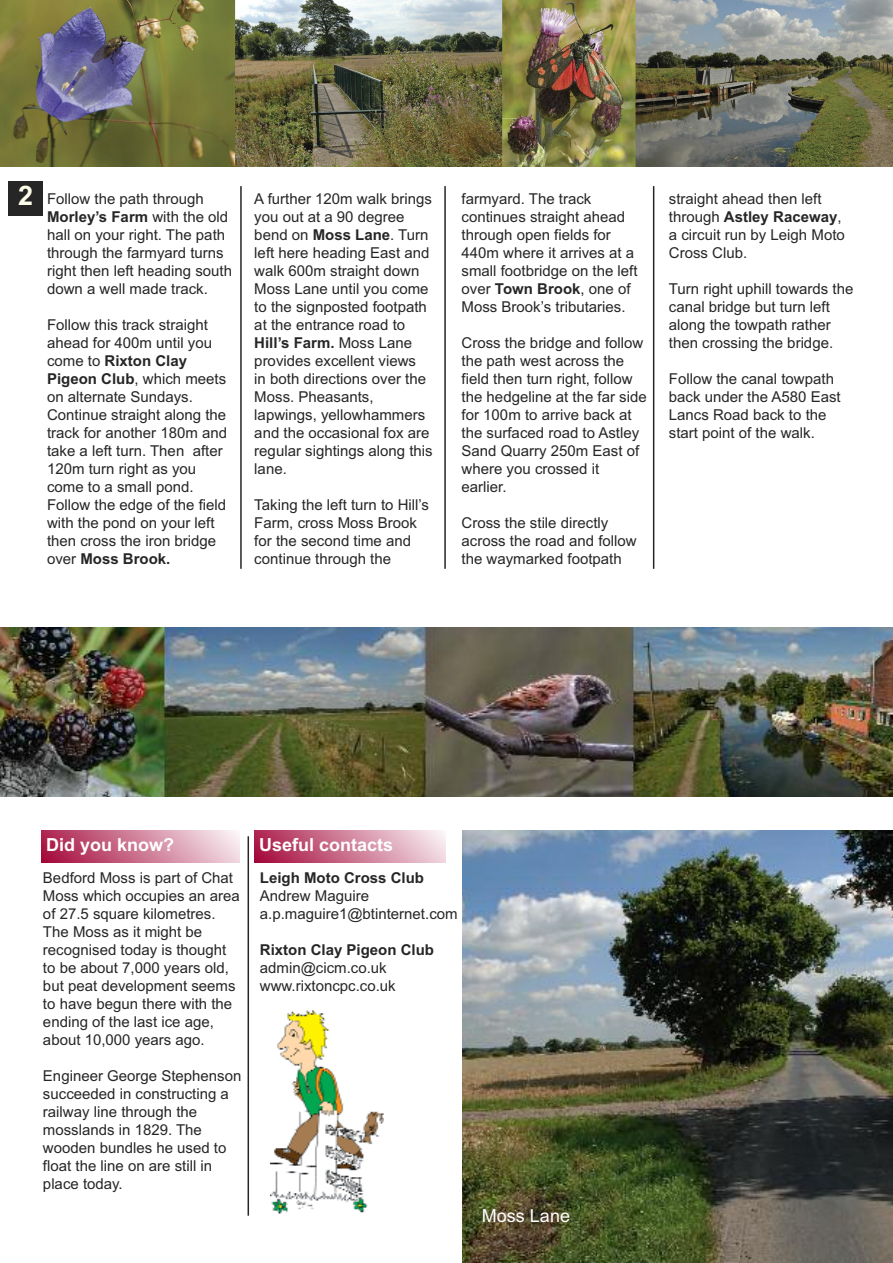
<style>
.page{position:relative;width:893px;height:1263px;background:#fff}
.page>*{position:absolute;margin:0;border:0;box-sizing:border-box;transform-origin:0 0}
.t1{font:700 18px "Arial";color:#fff}
.t2{font:18px "Arial";color:#fff}
.t3{font:15px/18px "Arial";color:#272627}
.t4{font:700 15px "Arial";color:#272627}
.s1{font-weight:700;font-size:27px;color:#fffeea}
.s2{font-weight:700}
</style>
<div class="page">
<img style="left:0;top:1px;width:893px;height:165px">
<div style="left:9px;top:181px;width:34px;height:34px;background:#272627"></div>
<hr style="left:240px;top:186px;width:2px;height:383px;background:#272627">
<hr style="left:444px;top:186px;width:2px;height:383px;background:#272627">
<hr style="left:653px;top:186px;width:1px;height:383px;background:#272627">
<hr style="left:248px;top:836px;width:1px;height:380px;background:#272627">
<img style="left:0;top:628px;width:893px;height:168px">
<img style="left:271px;top:1010px;width:113px;height:204px">
<img style="left:463px;top:830px;width:430px;height:433px">
<svg style="left:41px;top:831px;width:199px;height:31px;background:#cf7e98"></svg>
<svg style="left:254px;top:831px;width:192px;height:31px;background:#cf7e98"></svg>
<p class="t3" style="left:47px;top:190px;width:187px;text-indent:-29px"><span class="s1">2</span> Follow the path through<br><span class="s2">Morley’s Farm</span> with the old hall on your right. The path through the farmyard turns right then left heading south down a well made track.</p>
<p class="t3" style="left:47px;top:316px;width:182px">Follow this track straight ahead for 400m until you come to <span class="s2">Rixton Clay<br>Pigeon Club</span>, which meets on alternate Sundays.<br>Continue straight along the track for another 180m and take a left turn. Then after<br>120m turn right as you come to a small pond.<br>Follow the edge of the field with the pond on your left then cross the iron bridge over <span class="s2">Moss Brook.</span></p>
<p class="t3" style="left:254px;top:190px;width:180px">A further 120m walk brings you out at a 90 degree bend on <span class="s2">Moss Lane</span>. Turn left here heading East and walk 600m straight down<br>Moss Lane until you come to the signposted footpath at the entrance road to<br><span class="s2">Hill’s Farm.</span> Moss Lane provides excellent views<br>in both directions over the<br>Moss. Pheasants, lapwings, yellowhammers and the occasional fox are regular sightings along this lane.</p>
<p class="t3" style="left:254px;top:496px;width:176px">Taking the left turn to Hill’s<br>Farm, cross Moss Brook for the second time and continue through the</p>
<p class="t3" style="left:462px;top:190px;width:177px">farmyard. The track continues straight ahead through open fields for<br>440m where it arrives at a small footbridge on the left over <span class="s2">Town Brook</span>, one of<br>Moss Brook’s tributaries.</p>
<p class="t3" style="left:462px;top:334px;width:187px">Cross the bridge and follow the path west across the field then turn right, follow the hedgeline at the far side for 100m to arrive back at the surfaced road to Astley<br>Sand Quarry 250m East of where you crossed it earlier.</p>
<p class="t3" style="left:462px;top:514px;width:177px">Cross the stile directly across the road and follow the waymarked footpath</p>
<p class="t3" style="left:669px;top:190px;width:177px">straight ahead then left through <span class="s2">Astley Raceway</span>, a circuit run by Leigh Moto<br>Cross Club.</p>
<p class="t3" style="left:669px;top:280px;width:186px">Turn right uphill towards the canal bridge but turn left along the towpath rather then crossing the bridge.</p>
<p class="t3" style="left:669px;top:370px;width:173px">Follow the canal towpath back under the A580 East<br>Lancs Road back to the start point of the walk.</p>
<p class="t1" style="left:46px;top:834px;width:130px">Did you know?</p>
<p class="t1" style="left:259px;top:834px;width:136px">Useful contacts</p>
<p class="t3" style="left:43px;top:868px;width:198px">Bedford Moss is part of Chat<br>Moss which occupies an area of 27.5 square kilometres.<br>The Moss as it might be recognised today is thought to be about 7,000 years old, but peat development seems to have begun there with the ending of the last ice age, about 10,000 years ago.</p>
<p class="t3" style="left:43px;top:1066px;width:200px">Engineer George Stephenson succeeded in constructing a railway line through the mosslands in 1829. The wooden bundles he used to float the line on are still in place today.</p>
<p class="t4" style="left:260px;top:869px;width:166px">Leigh Moto Cross Club</p>
<p class="t3" style="left:260px;top:886px;width:199px">Andrew Maguire a.p.maguire1@btinternet.com</p>
<p class="t4" style="left:260px;top:941px;width:176px">Rixton Clay Pigeon Club</p>
<p class="t3" style="left:260px;top:958px;width:137px">admin@cicm.co.uk www.rixtoncpc.co.uk</p>
<p class="t2" style="left:482px;top:1205px;width:90px">Moss Lane</p>
</div>
